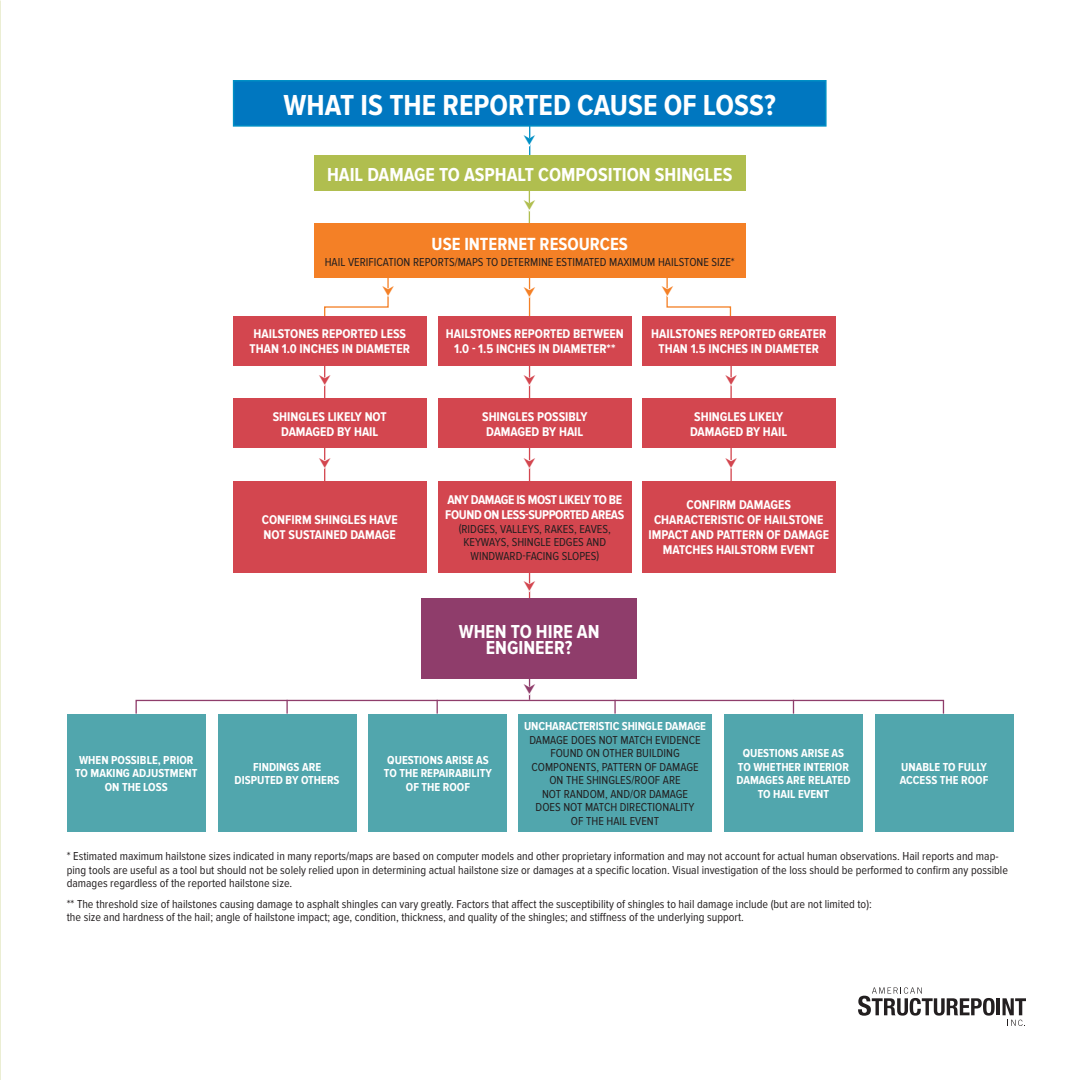
<style>
.page{position:relative;width:1080px;height:1080px;background:#fff}
.page>*{position:absolute;margin:0;border:0;box-sizing:border-box;transform-origin:0 0}
.t1{font:700 30px "Proxima Nova Cond";color:#fff}
.t2{font:700 19.5px/17px "Proxima Nova Cond";color:#fff;text-align:center}
.t3{font:700 18.15px "Proxima Nova Cond";color:#fff}
.t4{font:700 13.2px/15px "Proxima Nova Cond";color:#fff;text-align:center}
.t5{font:700 13.2px/15px "Proxima Nova Cond";letter-spacing:-.03em;color:#fff}
.t6{font:12px/13.5px "Proxima Nova Cond";color:#231f20;text-align:center}
.t7{font:700 12px/13.5px "Proxima Nova Cond";color:#fff;text-align:center}
</style>
<div class="page">
<hr style="left:529px;top:272px;width:1px;height:54px;background:#f48026">
<hr style="left:529px;top:126px;width:1px;height:40px;background:#008fc5">
<div style="left:67px;top:714px;width:138px;height:118px;background:#51a6ad"></div>
<div style="left:218px;top:714px;width:138px;height:118px;background:#51a6ad"></div>
<div style="left:369px;top:714px;width:138px;height:118px;background:#51a6ad"></div>
<div style="left:724px;top:714px;width:139px;height:118px;background:#51a6ad"></div>
<div style="left:518px;top:714px;width:194px;height:118px;background:#51a6ad"></div>
<div style="left:875px;top:714px;width:138px;height:118px;background:#51a6ad"></div>
<div style="left:234px;top:81px;width:592px;height:45px;background:#0077c0"></div>
<div style="left:233px;top:80px;width:594px;height:47px;border:2px solid #008fc5"></div>
<div style="left:314px;top:156px;width:432px;height:35px;background:#b0be4f"></div>
<hr style="left:529px;top:184px;width:1px;height:61px;background:#b0be4f">
<div style="left:314px;top:224px;width:432px;height:54px;background:#f48026"></div>
<div style="left:136px;top:700px;width:808px;height:14px;border:1px solid #8f3d6b"></div>
<hr style="left:529px;top:360px;width:1px;height:55px;background:#d3464f">
<hr style="left:324px;top:360px;width:1px;height:55px;background:#d3464f">
<hr style="left:529px;top:443px;width:1px;height:38px;background:#d3464f">
<hr style="left:529px;top:566px;width:1px;height:38px;background:#d3464f">
<hr style="left:730px;top:360px;width:2px;height:55px;background:#d3464f">
<hr style="left:730px;top:443px;width:2px;height:54px;background:#d3464f">
<hr style="left:324px;top:443px;width:1px;height:54px;background:#d3464f">
<svg style="left:286px;top:700px;width:2px;height:14px"></svg>
<svg style="left:437px;top:700px;width:1px;height:14px"></svg>
<svg style="left:614px;top:700px;width:2px;height:14px"></svg>
<svg style="left:793px;top:700px;width:1px;height:14px"></svg>
<div style="left:422px;top:598px;width:215px;height:80px;background:#8f3d6b"></div>
<div style="left:233px;top:316px;width:194px;height:49px;background:#d3464f"></div>
<div style="left:233px;top:399px;width:194px;height:49px;background:#d3464f"></div>
<div style="left:233px;top:481px;width:194px;height:91px;background:#d3464f"></div>
<div style="left:642px;top:316px;width:194px;height:49px;background:#d3464f"></div>
<div style="left:642px;top:399px;width:194px;height:49px;background:#d3464f"></div>
<div style="left:642px;top:481px;width:194px;height:91px;background:#d3464f"></div>
<div style="left:438px;top:316px;width:194px;height:49px;background:#d3464f"></div>
<div style="left:438px;top:399px;width:194px;height:49px;background:#d3464f"></div>
<div style="left:438px;top:481px;width:194px;height:91px;background:#d3464f"></div>
<hr style="left:997px;top:998px;width:3px;height:17px;background:#231f20">
<svg style="left:858px;top:987px;width:137px;height:29px"></svg>
<svg style="left:1003px;top:998px;width:23px;height:28px"></svg>
<svg style="left:529px;top:136px;width:2px;height:9px"></svg>
<svg style="left:324px;top:278px;width:65px;height:38px"></svg>
<svg style="left:666px;top:278px;width:66px;height:38px"></svg>
<svg style="left:528px;top:375px;width:3px;height:10px"></svg>
<svg style="left:528px;top:287px;width:3px;height:10px"></svg>
<svg style="left:528px;top:458px;width:3px;height:10px"></svg>
<svg style="left:528px;top:581px;width:3px;height:10px"></svg>
<svg style="left:524px;top:678px;width:11px;height:22px"></svg>
<svg style="left:730px;top:375px;width:2px;height:10px"></svg>
<svg style="left:730px;top:458px;width:2px;height:10px"></svg>
<p class="t1" style="left:284px;top:89px;width:494px">WHAT IS THE REPORTED CAUSE OF LOSS?</p>
<p class="t2" style="left:327px;top:167px;width:407px">HAIL DAMAGE TO ASPHALT COMPOSITION SHINGLES</p>
<p class="t3" style="left:432px;top:233px;width:198px">USE INTERNET RESOURCES</p>
<p class="t6" style="left:325px;top:256px;width:412px">HAIL VERIFICATION REPORTS/MAPS TO DETERMINE ESTIMATED MAXIMUM HAILSTONE SIZE*</p>
<p class="t4" style="left:250px;top:327px;width:162px;text-align:left">HAILSTONES REPORTED LESS<br>THAN 1.0 INCHES IN DIAMETER</p>
<p class="t4" style="left:273px;top:409px;width:116px">SHINGLES LIKELY NOT<br>DAMAGED BY HAIL</p>
<p class="t4" style="left:262px;top:513px;width:137px;text-align:left">CONFIRM SHINGLES HAVE<br>NOT SUSTAINED DAMAGE</p>
<p class="t4" style="left:446px;top:327px;width:179px">HAILSTONES REPORTED BETWEEN<br>1.0 - 1.5 INCHES IN DIAMETER**</p>
<p class="t4" style="left:651px;top:327px;width:177px">HAILSTONES REPORTED GREATER<br>THAN 1.5 INCHES IN DIAMETER</p>
<p class="t4" style="left:482px;top:409px;width:107px">SHINGLES POSSIBLY<br>DAMAGED BY HAIL</p>
<p class="t4" style="left:690px;top:409px;width:99px">SHINGLES LIKELY<br>DAMAGED BY HAIL</p>
<p class="t5" style="left:445px;top:493px;width:180px">ANY DAMAGE IS MOST LIKELY TO BE<br>FOUND ON LESS-SUPPORTED AREAS</p>
<p class="t6" style="left:459px;top:522px;width:154px">(RIDGES, VALLEYS, RAKES, EAVES,<br>KEYWAYS, SHINGLE EDGES AND<br>WINDWARD-FACING SLOPES)</p>
<p class="t4" style="left:648px;top:498px;width:182px">CONFIRM DAMAGES<br>CHARACTERISTIC OF HAILSTONE<br>IMPACT AND PATTERN OF DAMAGE<br>MATCHES HAILSTORM EVENT</p>
<p class="t2" style="left:459px;top:623px;width:142px">WHEN TO HIRE AN<br>ENGINEER?</p>
<p class="t7" style="left:524px;top:720px;width:183px">UNCHARACTERISTIC SHINGLE DAMAGE</p>
<p class="t6" style="left:529px;top:733px;width:173px">DAMAGE DOES NOT MATCH EVIDENCE<br>FOUND ON OTHER BUILDING<br>COMPONENTS, PATTERN OF DAMAGE<br>ON THE SHINGLES/ROOF ARE<br>NOT RANDOM, AND/OR DAMAGE<br>DOES NOT MATCH DIRECTIONALITY<br>OF THE HAIL EVENT</p>
<p class="t7" style="left:75px;top:753px;width:124px">WHEN POSSIBLE, PRIOR<br>TO MAKING ADJUSTMENT<br>ON THE LOSS</p>
<p class="t7" style="left:235px;top:760px;width:106px">FINDINGS ARE<br>DISPUTED BY OTHERS</p>
<p class="t7" style="left:384px;top:753px;width:110px">QUESTIONS ARISE AS<br>TO THE REPAIRABILITY<br>OF THE ROOF</p>
<p class="t7" style="left:736px;top:747px;width:116px">QUESTIONS ARISE AS<br>TO WHETHER INTERIOR<br>DAMAGES ARE RELATED<br>TO HAIL EVENT</p>
<p class="t7" style="left:900px;top:760px;width:90px;text-align:left">UNABLE TO FULLY<br>ACCESS THE ROOF</p>
<p class="t6" style="left:67px;top:850px;width:943px;text-align:left">* Estimated maximum hailstone sizes indicated in many reports/maps are based on computer models and other proprietary information and may not account for actual human observations. Hail reports and map&shy;ping tools are useful as a tool but should not be solely relied upon in determining actual hailstone size or damages at a specific location. Visual investigation of the loss should be performed to confirm any possible damages regardless of the reported hailstone size.</p>
<p class="t6" style="left:67px;top:897px;width:807px;text-align:left">** The threshold size of hailstones causing damage to asphalt shingles can vary greatly. Factors that affect the susceptibility of shingles to hail damage include (but are not limited to): the size and hardness of the hail; angle of hailstone impact; age, condition, thickness, and quality of the shingles; and stiffness of the underlying support.</p>
</div>
